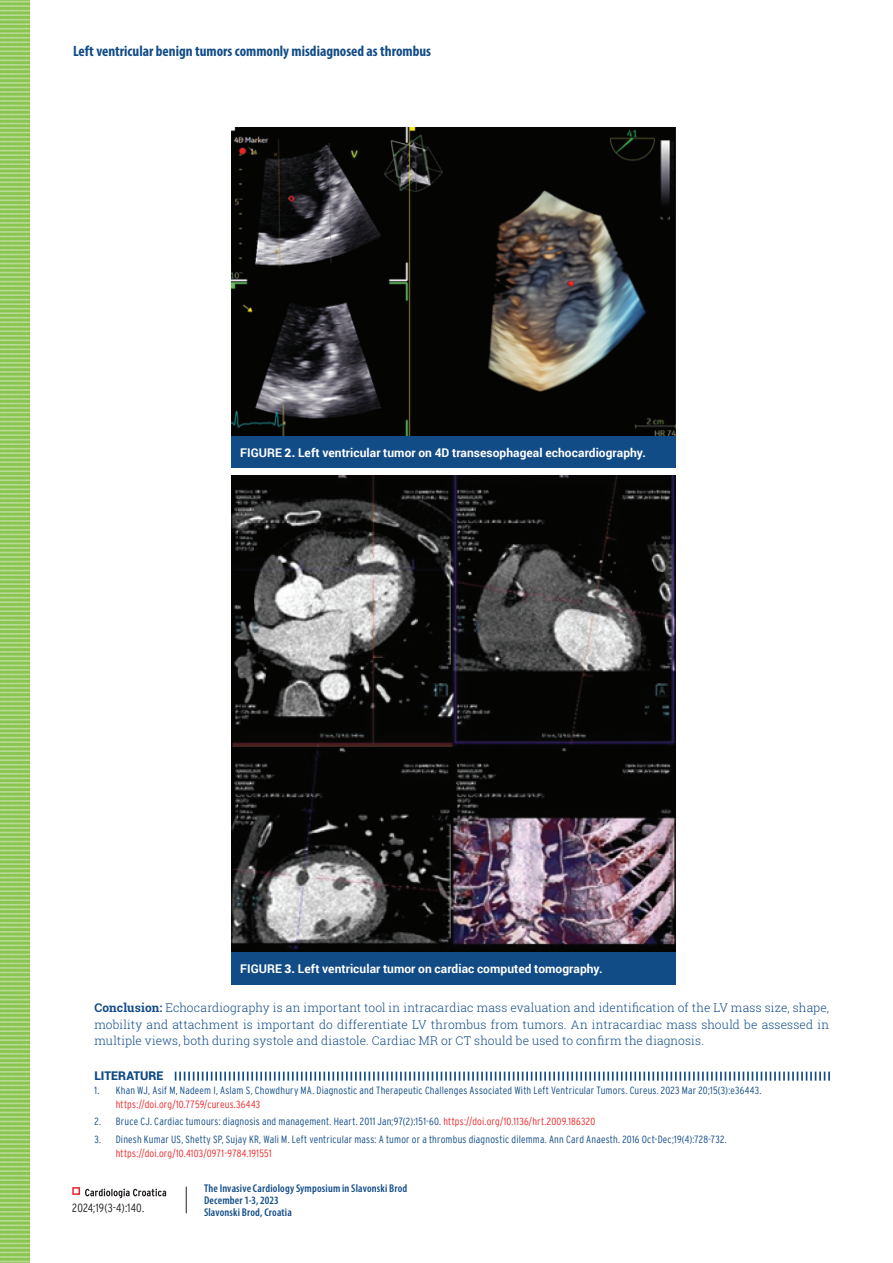
<style>
.page{position:relative;width:893px;height:1263px;background:#fff}
.page>*{position:absolute;margin:0;border:0;box-sizing:border-box;transform-origin:0 0}
.t1{font:700 condensed 15px "Myriad Pro";color:#124c87}
.t2{font:300 12px/16.5px "Roboto Slab";letter-spacing:.01em;color:#124c87;text-align:justify}
.t3{font:700 12px "Roboto";letter-spacing:.005em;color:#fff}
.t4{font:300 condensed 12px "Interstate";letter-spacing:.015em;color:#231f20}
.t5{font:900 12px "Roboto";letter-spacing:.005em;color:#124c87}
.t6{font:600 condensed 11.25px/12px "Myriad Pro";letter-spacing:.015em;color:#124c87}
.t7{font:300 condensed 10.5px "Interstate";letter-spacing:.02em;color:#124c87}
.t8{font:300 condensed 10.5px "Interstate";letter-spacing:.02em;color:#ee2629}
.s1{font-weight:900}
.s2{font-weight:700}
.s3{color:#ee2629}
</style>
<div class="page">
<svg style="left:85px;top:1188px;width:81px;height:10px"></svg>
<div style="left:72px;top:1187px;width:8px;height:8px;border:2px solid #ee2629"></div>
<svg style="left:186px;top:1187px;width:1px;height:26px"></svg>
<img style="left:231px;top:128px;width:444px;height:309px">
<svg style="left:175px;top:1071px;width:655px;height:9px"></svg>
<svg style="left:0;top:0;width:30px;height:1263px;background:#9acc68"></svg>
<div style="left:231px;top:437px;width:444px;height:31px;background:#124c87"></div>
<img style="left:231px;top:476px;width:444px;height:476px">
<div style="left:231px;top:952px;width:444px;height:32px;background:#124c87"></div>
<h1 class="t1" style="left:73px;top:42px;width:360px">Left ventricular benign tumors commonly misdiagnosed as thrombus</h1>
<p class="t3" style="left:240px;top:444px;width:407px">Figure <span class="s1">2.</span> Left ventricular tumor on 4D transesophageal echocardiography.</p>
<p class="t3" style="left:240px;top:960px;width:364px">Figure <span class="s1">3.</span> Left ventricular tumor on cardiac computed tomography.</p>
<p class="t2" style="left:94px;top:999px;width:736px"><span class="s2">Conclusion:</span> Echocardiography is an important tool in intracardiac mass evaluation and identification of the LV mass size, shape, mobility and attachment is important do differentiate LV thrombus from tumors. An intracardiac mass should be assessed in multiple views, both during systole and diastole. Cardiac MR or CT should be used to confirm the diagnosis.</p>
<p class="t5" style="left:94px;top:1067px;width:70px">LITERATURE</p>
<p class="t7" style="left:94px;top:1084px;width:668px">1. Khan WJ, Asif M, Nadeem I, Aslam S, Chowdhury MA. Diagnostic and Therapeutic Challenges Associated With Left Ventricular Tumors. Cureus. 2023 Mar 20;15(3):e36443.</p>
<p class="t8" style="left:116px;top:1098px;width:146px">https://doi.org/10.7759/cureus.36443</p>
<p class="t7" style="left:94px;top:1116px;width:502px">2. Bruce CJ. Cardiac tumours: diagnosis and management. Heart. 2011 Jan;97(2):151-60. <span class="s3">https://doi.org/10.1136/hrt.2009.186320</span></p>
<p class="t7" style="left:94px;top:1133px;width:634px">3. Dinesh Kumar US, Shetty SP, Sujay KR, Wali M. Left ventricular mass: A tumor or a thrombus diagnostic dilemma. Ann Card Anaesth. 2016 Oct-Dec;19(4):728-732.</p>
<p class="t8" style="left:116px;top:1147px;width:157px">https://doi.org/10.4103/0971-9784.191551</p>
<p class="t4" style="left:72px;top:1201px;width:73px">2024;19(3-4):140.</p>
<p class="t6" style="left:204px;top:1182px;width:205px">The Invasive Cardiology Symposium in Slavonski Brod<br>December 1-3, 2023<br>Slavonski Brod, Croatia</p>
</div>
